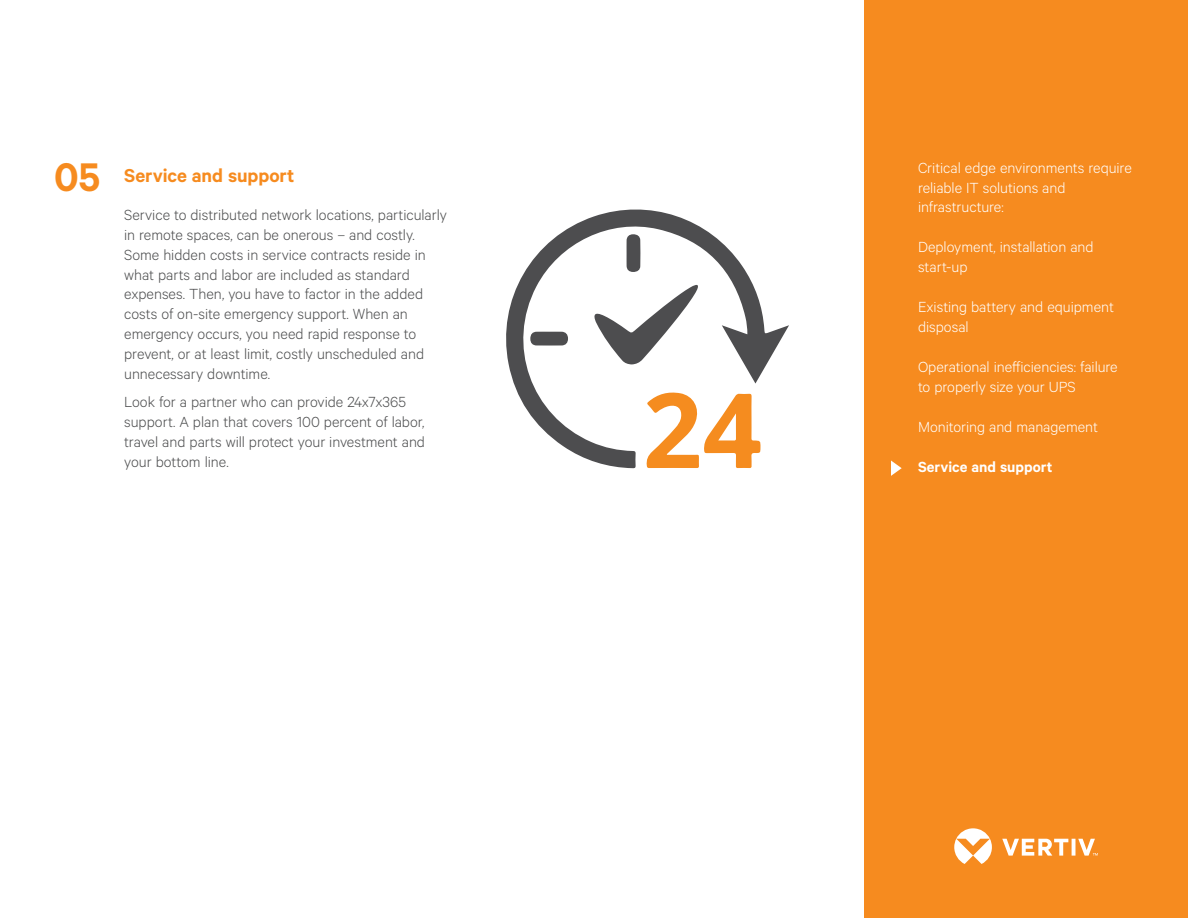
<style>
.page{position:relative;width:1188px;height:918px;background:#fff}
.page>*{position:absolute;margin:0;border:0;box-sizing:border-box;transform-origin:0 0}
.Vertiv_Orange_Main_H{font:600 45px "Calibre";color:#f68b1f}
.Vertiv_Orange_Main_H-2{font:600 21px "Calibre";color:#f68b1f}
.Vertiv_Body_Text{font:300 16.5px/19.8px "Calibre";color:#4b4c4d}
.Sidebar_Contents{font:300 16.5px/19.8px "Calibre";color:#fff}
.Sidebar_Contents-2{font:600 16.5px "Calibre";color:#fff}
</style>
<div class="page">
<div style="left:864px;top:0;width:324px;height:918px;background:#f68b1f"></div>
<svg style="left:954px;top:828px;width:144px;height:36px"></svg>
<svg style="left:891px;top:461px;width:11px;height:15px"></svg>
<svg style="left:506px;top:209px;width:283px;height:259px"></svg>
<svg style="left:594px;top:284px;width:104px;height:80px"></svg>
<svg style="left:646px;top:391px;width:115px;height:77px"></svg>
<svg style="left:627px;top:234px;width:13px;height:38px"></svg>
<svg style="left:530px;top:332px;width:38px;height:14px"></svg>
<p class="Vertiv_Orange_Main_H" style="left:54px;top:150px;width:48px">05</p>
<p class="Sidebar_Contents" style="left:918px;top:157px;width:215px">Critical edge environments require reliable IT solutions and infrastructure:</p>
<p class="Sidebar_Contents" style="left:918px;top:237px;width:177px">Deployment, installation and start-up</p>
<p class="Sidebar_Contents" style="left:918px;top:296px;width:197px">Existing battery and equipment disposal</p>
<p class="Sidebar_Contents" style="left:918px;top:356px;width:201px">Operational inefficiencies: failure to properly size your UPS</p>
<p class="Sidebar_Contents" style="left:918px;top:416px;width:182px">Monitoring and management</p>
<p class="Sidebar_Contents-2" style="left:918px;top:457px;width:136px">Service and support</p>
<p class="Vertiv_Orange_Main_H-2" style="left:124px;top:163px;width:172px">Service and support</p>
<p class="Vertiv_Body_Text" style="left:124px;top:204px;width:324px">Service to distributed network locations, particularly in remote spaces, can be onerous – and costly.<br>Some hidden costs in service contracts reside in what parts and labor are included as standard expenses. Then, you have to factor in the added costs of on-site emergency support. When an emergency occurs, you need rapid response to prevent, or at least limit, costly unscheduled and unnecessary downtime.</p>
<p class="Vertiv_Body_Text" style="left:124px;top:392px;width:302px">Look for a partner who can provide 24x7x365 support. A plan that covers 100 percent of labor, travel and parts will protect your investment and your bottom line.</p>
</div>
